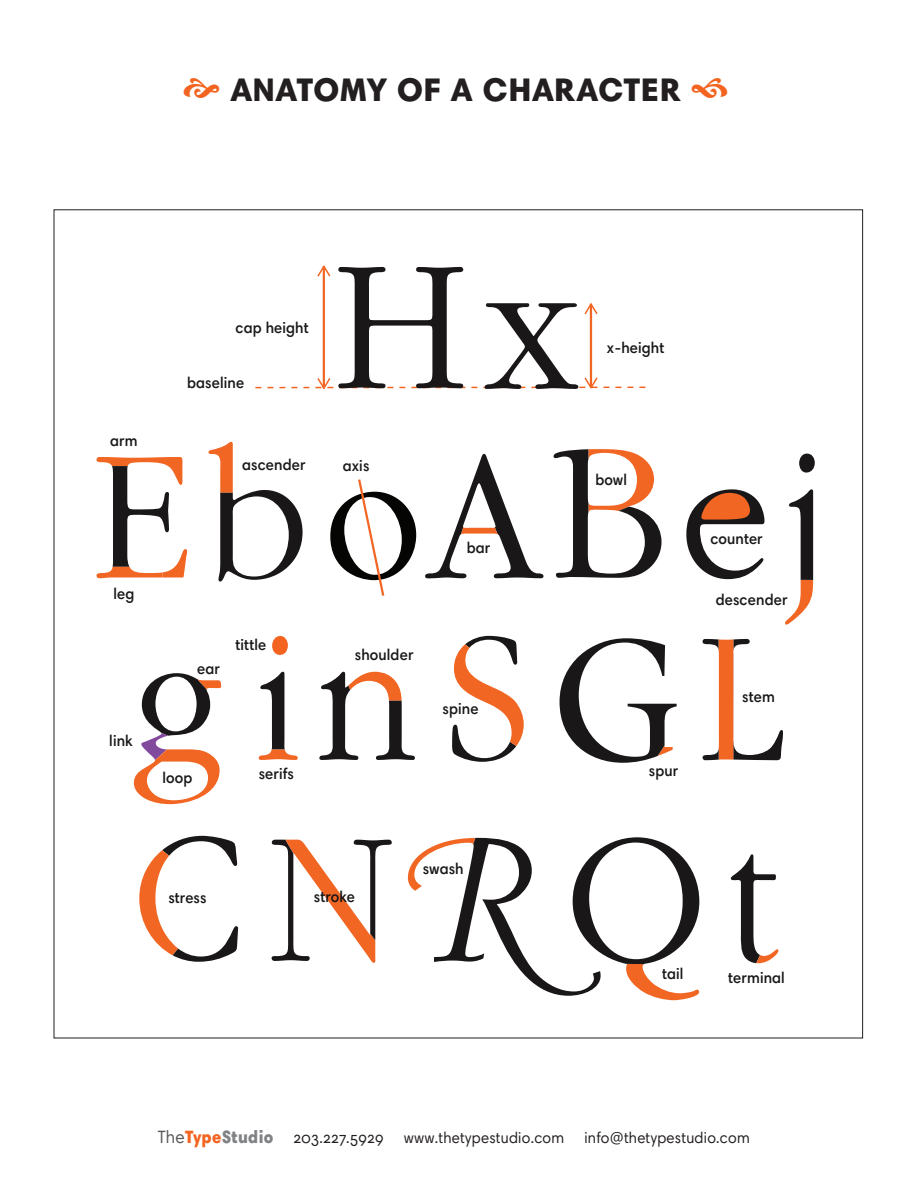
<style>
.page{position:relative;width:918px;height:1188px;background:#fff}
.page>*{position:absolute;margin:0;border:0;box-sizing:border-box;transform-origin:0 0}
.t1{font:900 33px "Harmonia Sans Pro";color:#231f20}
.t2{font:900 18px "Harmonia Sans Pro";letter-spacing:.02em;color:#808285;scale:.94 1}
.t3{font:600 15.75px "Harmonia Sans Pro";letter-spacing:.01em;color:#191717;scale:.94 1}
.t4{font:15.75px "Harmonia Sans Pro";letter-spacing:.02em;color:#231f20;scale:.94 1}
.s1{font-weight:400;color:#57585a}
.s2{color:#f36421}
</style>
<div class="page">
<svg style="left:208px;top:442px;width:95px;height:140px"></svg>
<svg style="left:425px;top:454px;width:118px;height:125px"></svg>
<svg style="left:134px;top:673px;width:87px;height:131px"></svg>
<div style="left:272px;top:636px;width:16px;height:19px;background:#f36421;border-radius:50%"></div>
<svg style="left:259px;top:672px;width:39px;height:88px"></svg>
<svg style="left:319px;top:672px;width:96px;height:88px"></svg>
<svg style="left:452px;top:636px;width:72px;height:126px"></svg>
<svg style="left:703px;top:639px;width:80px;height:121px"></svg>
<svg style="left:139px;top:836px;width:99px;height:126px"></svg>
<svg style="left:272px;top:840px;width:120px;height:123px"></svg>
<svg style="left:408px;top:837px;width:291px;height:163px"></svg>
<svg style="left:731px;top:854px;width:47px;height:109px"></svg>
<div style="left:799px;top:454px;width:16px;height:19px;background:#191717;border-radius:50%"></div>
<svg style="left:785px;top:489px;width:28px;height:136px"></svg>
<svg style="left:560px;top:638px;width:117px;height:125px"></svg>
<svg style="left:554px;top:449px;width:108px;height:129px"></svg>
<svg style="left:686px;top:489px;width:78px;height:90px"></svg>
<svg style="left:97px;top:457px;width:90px;height:121px"></svg>
<svg style="left:255px;top:265px;width:391px;height:124px"></svg>
<svg style="left:330px;top:479px;width:86px;height:117px"></svg>
<h1 class="t1" style="left:230px;top:68px;width:452px">ANATOMY OF A CHARACTER</h1>
<p class="t3" style="left:110px;top:431px;width:31px">arm</p>
<p class="t3" style="left:236px;top:318px;width:79px">cap height</p>
<p class="t3" style="left:187px;top:373px;width:62px">baseline</p>
<p class="t3" style="left:242px;top:455px;width:69px">ascender</p>
<p class="t3" style="left:114px;top:584px;width:24px">leg</p>
<p class="t3" style="left:109px;top:730px;width:26px">link</p>
<p class="t3" style="left:197px;top:658px;width:26px">ear</p>
<p class="t3" style="left:235px;top:635px;width:34px">tittle</p>
<p class="t3" style="left:162px;top:768px;width:33px">loop</p>
<p class="t3" style="left:259px;top:763px;width:39px">serifs</p>
<p class="t3" style="left:343px;top:456px;width:30px">axis</p>
<p class="t3" style="left:467px;top:537px;width:27px">bar</p>
<p class="t3" style="left:355px;top:644px;width:64px">shoulder</p>
<p class="t3" style="left:443px;top:698px;width:40px">spine</p>
<p class="t3" style="left:168px;top:888px;width:42px">stress</p>
<p class="t3" style="left:314px;top:886px;width:45px">stroke</p>
<p class="t3" style="left:423px;top:859px;width:45px">swash</p>
<p class="t3" style="left:607px;top:337px;width:63px">x-height</p>
<p class="t3" style="left:595px;top:470px;width:35px">bowl</p>
<p class="t3" style="left:710px;top:528px;width:57px">counter</p>
<p class="t3" style="left:716px;top:590px;width:78px">descender</p>
<p class="t3" style="left:649px;top:761px;width:33px">spur</p>
<p class="t3" style="left:742px;top:687px;width:36px">stem</p>
<p class="t3" style="left:662px;top:963px;width:24px">tail</p>
<p class="t3" style="left:728px;top:968px;width:62px">terminal</p>
<p class="t2" style="left:158px;top:1125px;width:125px"><span class="s1">The</span><span class="s2">Type</span>Studio</p>
<p class="t4" style="left:294px;top:1128px;width:97px">203.227.5929</p>
<p class="t4" style="left:404px;top:1128px;width:172px">www.thetypestudio.com</p>
<p class="t4" style="left:584px;top:1128px;width:177px">info@thetypestudio.com</p>
</div>
